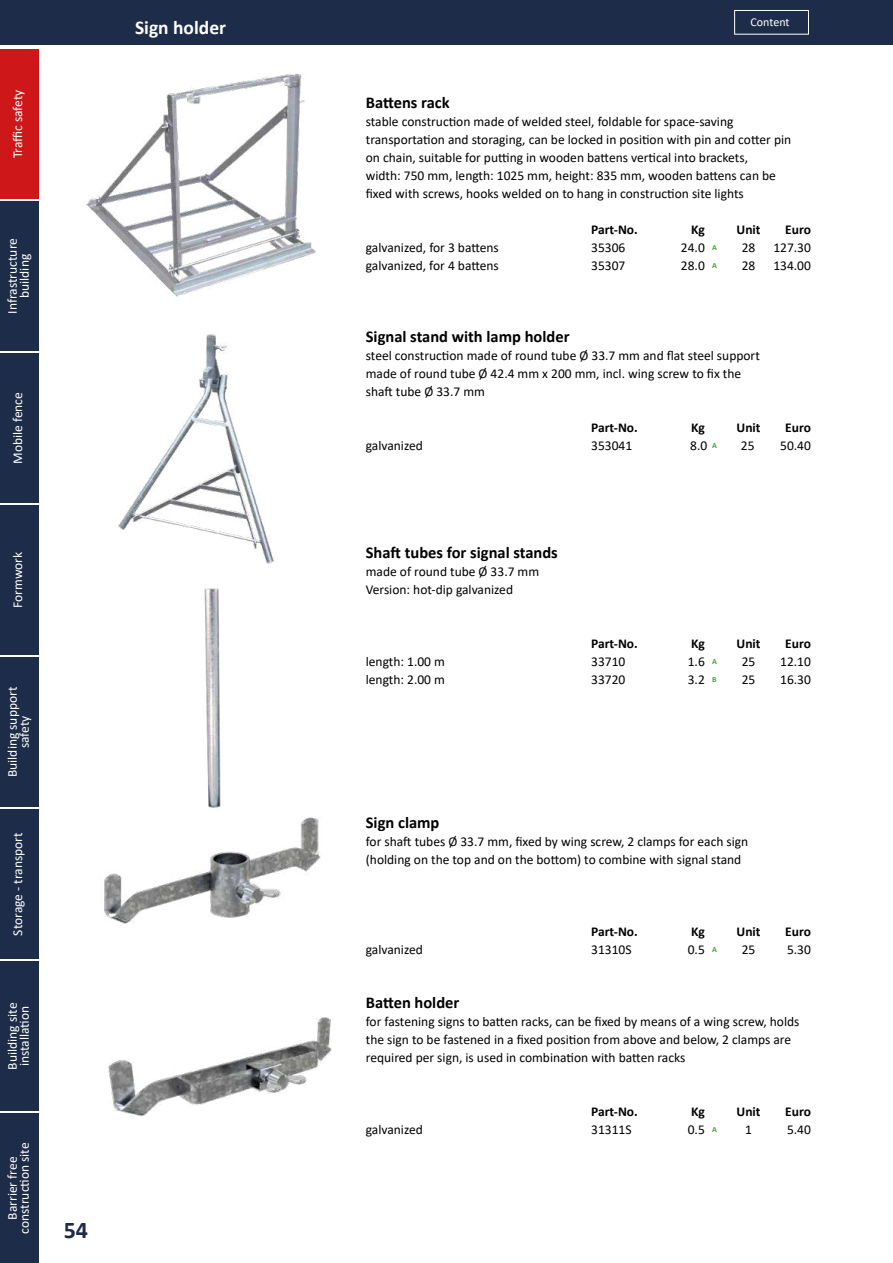
<style>
.page{position:relative;width:893px;height:1263px;background:#fff}
.page>*{position:absolute;margin:0;border:0;box-sizing:border-box;transform-origin:0 0}
.t1{font:700 24px "Calibri";color:#1d2c48}
.t2{font:700 19.5px "Calibri";color:#fff}
.t3{font:700 16.5px "Calibri";color:#000}
.t4{font:13.5px/18px "Calibri";color:#000}
.t5{font:13.5px/12px "Calibri";color:#fff;text-align:center}
.t6{font:700 13.5px "Calibri";color:#000}
.t7{font:12px "Calibri";letter-spacing:-.005em;color:#fff}
.t8{font:700 7.8px "Calibri";color:#3fa535}
</style>
<div class="page">
<img style="left:86px;top:73px;width:231px;height:224px">
<img style="left:118px;top:334px;width:156px;height:230px">
<img style="left:204px;top:588px;width:17px;height:220px">
<img style="left:108px;top:1017px;width:224px;height:99px">
<img style="left:104px;top:817px;width:217px;height:107px">
<div style="left:0;top:49px;width:38px;height:150px;background:#cd1719"></div>
<div style="left:0;top:201px;width:38px;height:150px;background:#1d2c48"></div>
<div style="left:0;top:353px;width:38px;height:150px;background:#1d2c48"></div>
<div style="left:0;top:505px;width:38px;height:150px;background:#1d2c48"></div>
<div style="left:0;top:657px;width:38px;height:150px;background:#1d2c48"></div>
<div style="left:0;top:809px;width:38px;height:150px;background:#1d2c48"></div>
<div style="left:0;top:961px;width:38px;height:150px;background:#1d2c48"></div>
<div style="left:0;top:1113px;width:38px;height:150px;background:#1d2c48"></div>
<div style="left:0;top:0;width:893px;height:45px;background:#1d2c48"></div>
<div style="left:734px;top:10px;width:75px;height:25px;border:1px solid #fff"></div>
<p class="t5" style="left:11px;top:158px;width:70px;rotate:-90deg">Traffic safety</p>
<p class="t5" style="left:6px;top:314px;width:77px;rotate:-90deg">Infrastructure building</p>
<p class="t5" style="left:11px;top:464px;width:73px;rotate:-90deg">Mobile fence</p>
<p class="t5" style="left:11px;top:608px;width:58px;rotate:-90deg">Formwork</p>
<p class="t5" style="left:6px;top:777px;width:92px;rotate:-90deg">Building support safety</p>
<p class="t5" style="left:11px;top:935px;width:105px;rotate:-90deg">Storage - transport</p>
<p class="t5" style="left:6px;top:1069px;width:68px;text-align:left;rotate:-90deg">Building site installation</p>
<p class="t5" style="left:6px;top:1234px;width:93px;rotate:-90deg">Barrier free construction site</p>
<h1 class="t1" style="left:64px;top:1213px;width:26px">54</h1>
<h2 class="t2" style="left:135px;top:14px;width:93px">Sign holder</h2>
<p class="t7" style="left:750px;top:13px;width:40px">Content</p>
<p class="t3" style="left:366px;top:91px;width:85px">Battens rack</p>
<p class="t4" style="left:366px;top:112px;width:427px">stable construction made of welded steel, foldable for space-saving transportation and storaging, can be locked in position with pin and cotter pin on chain, suitable for putting in wooden battens vertical into brackets,<br>width: 750 mm, length: 1025 mm, height: 835 mm, wooden battens can be fixed with screws, hooks welded on to hang in construction site lights</p>
<p class="t6" style="left:591px;top:220px;width:48px">Part-No.</p>
<p class="t6" style="left:691px;top:220px;width:15px">Kg</p>
<p class="t6" style="left:736px;top:220px;width:26px">Unit</p>
<p class="t4" style="left:366px;top:238px;width:135px">galvanized, for 3 battens</p>
<p class="t4" style="left:591px;top:238px;width:36px">35306</p>
<p class="t4" style="left:681px;top:238px;width:25px">24.0</p>
<p class="t4" style="left:742px;top:238px;width:15px">28</p>
<p class="t4" style="left:366px;top:256px;width:135px">galvanized, for 4 battens</p>
<p class="t4" style="left:591px;top:256px;width:36px">35307</p>
<p class="t4" style="left:681px;top:256px;width:25px">28.0</p>
<p class="t4" style="left:742px;top:256px;width:15px">28</p>
<p class="t6" style="left:785px;top:220px;width:27px">Euro</p>
<p class="t4" style="left:773px;top:238px;width:39px">127.30<br>134.00</p>
<p class="t8" style="left:712px;top:242px;width:6px">A</p>
<p class="t8" style="left:712px;top:260px;width:6px">A</p>
<p class="t3" style="left:366px;top:325px;width:205px">Signal stand with lamp holder</p>
<p class="t4" style="left:366px;top:346px;width:396px">steel construction made of round tube Ø 33.7 mm and flat steel support made of round tube Ø 42.4 mm x 200 mm, incl. wing screw to fix the shaft tube Ø 33.7 mm</p>
<p class="t6" style="left:591px;top:418px;width:48px">Part-No.</p>
<p class="t6" style="left:691px;top:418px;width:15px">Kg</p>
<p class="t6" style="left:736px;top:418px;width:26px">Unit</p>
<p class="t4" style="left:366px;top:436px;width:59px">galvanized</p>
<p class="t4" style="left:591px;top:436px;width:43px">353041</p>
<p class="t4" style="left:690px;top:436px;width:19px">8.0</p>
<p class="t4" style="left:741px;top:436px;width:15px">25</p>
<p class="t8" style="left:712px;top:440px;width:6px">A</p>
<p class="t6" style="left:785px;top:418px;width:27px">Euro</p>
<p class="t4" style="left:780px;top:436px;width:32px">50.40</p>
<p class="t3" style="left:366px;top:541px;width:194px">Shaft tubes for signal stands</p>
<p class="t4" style="left:366px;top:562px;width:175px">made of round tube Ø 33.7 mm<br>Version: hot-dip galvanized</p>
<p class="t6" style="left:591px;top:634px;width:48px">Part-No.</p>
<p class="t6" style="left:691px;top:634px;width:15px">Kg</p>
<p class="t6" style="left:736px;top:634px;width:26px">Unit</p>
<p class="t4" style="left:366px;top:652px;width:81px">length: 1.00 m</p>
<p class="t4" style="left:591px;top:652px;width:36px">33710</p>
<p class="t4" style="left:688px;top:652px;width:19px">1.6</p>
<p class="t4" style="left:742px;top:652px;width:15px">25</p>
<p class="t4" style="left:366px;top:670px;width:81px">length: 2.00 m</p>
<p class="t4" style="left:591px;top:670px;width:36px">33720</p>
<p class="t4" style="left:688px;top:670px;width:19px">3.2</p>
<p class="t4" style="left:742px;top:670px;width:15px">25</p>
<p class="t8" style="left:712px;top:656px;width:6px">A</p>
<p class="t8" style="left:712px;top:674px;width:6px">B</p>
<p class="t6" style="left:785px;top:634px;width:27px">Euro</p>
<p class="t4" style="left:780px;top:652px;width:32px">12.10<br>16.30</p>
<p class="t3" style="left:366px;top:811px;width:75px">Sign clamp</p>
<p class="t4" style="left:366px;top:832px;width:384px">for shaft tubes Ø 33.7 mm, fixed by wing screw, 2 clamps for each sign (holding on the top and on the bottom) to combine with signal stand</p>
<p class="t6" style="left:591px;top:922px;width:48px">Part-No.</p>
<p class="t6" style="left:691px;top:922px;width:15px">Kg</p>
<p class="t6" style="left:736px;top:922px;width:26px">Unit</p>
<p class="t4" style="left:366px;top:940px;width:59px">galvanized</p>
<p class="t4" style="left:591px;top:940px;width:42px">31310S</p>
<p class="t4" style="left:688px;top:940px;width:19px">0.5</p>
<p class="t4" style="left:742px;top:940px;width:15px">25</p>
<p class="t8" style="left:712px;top:944px;width:6px">A</p>
<p class="t6" style="left:785px;top:922px;width:27px">Euro</p>
<p class="t4" style="left:787px;top:940px;width:25px">5.30</p>
<p class="t3" style="left:366px;top:991px;width:95px">Batten holder</p>
<p class="t4" style="left:366px;top:1012px;width:435px">for fastening signs to batten racks, can be fixed by means of a wing screw, holds the sign to be fastened in a fixed position from above and below, 2 clamps are required per sign, is used in combination with batten racks</p>
<p class="t6" style="left:591px;top:1102px;width:48px">Part-No.</p>
<p class="t6" style="left:691px;top:1102px;width:15px">Kg</p>
<p class="t6" style="left:736px;top:1102px;width:26px">Unit</p>
<p class="t4" style="left:366px;top:1120px;width:59px">galvanized</p>
<p class="t4" style="left:591px;top:1120px;width:42px">31311S</p>
<p class="t4" style="left:688px;top:1120px;width:19px">0.5</p>
<p class="t4" style="left:745px;top:1120px;width:8px">1</p>
<p class="t8" style="left:712px;top:1124px;width:6px">A</p>
<p class="t6" style="left:785px;top:1102px;width:27px">Euro</p>
<p class="t4" style="left:787px;top:1120px;width:25px">5.40</p>
</div>
